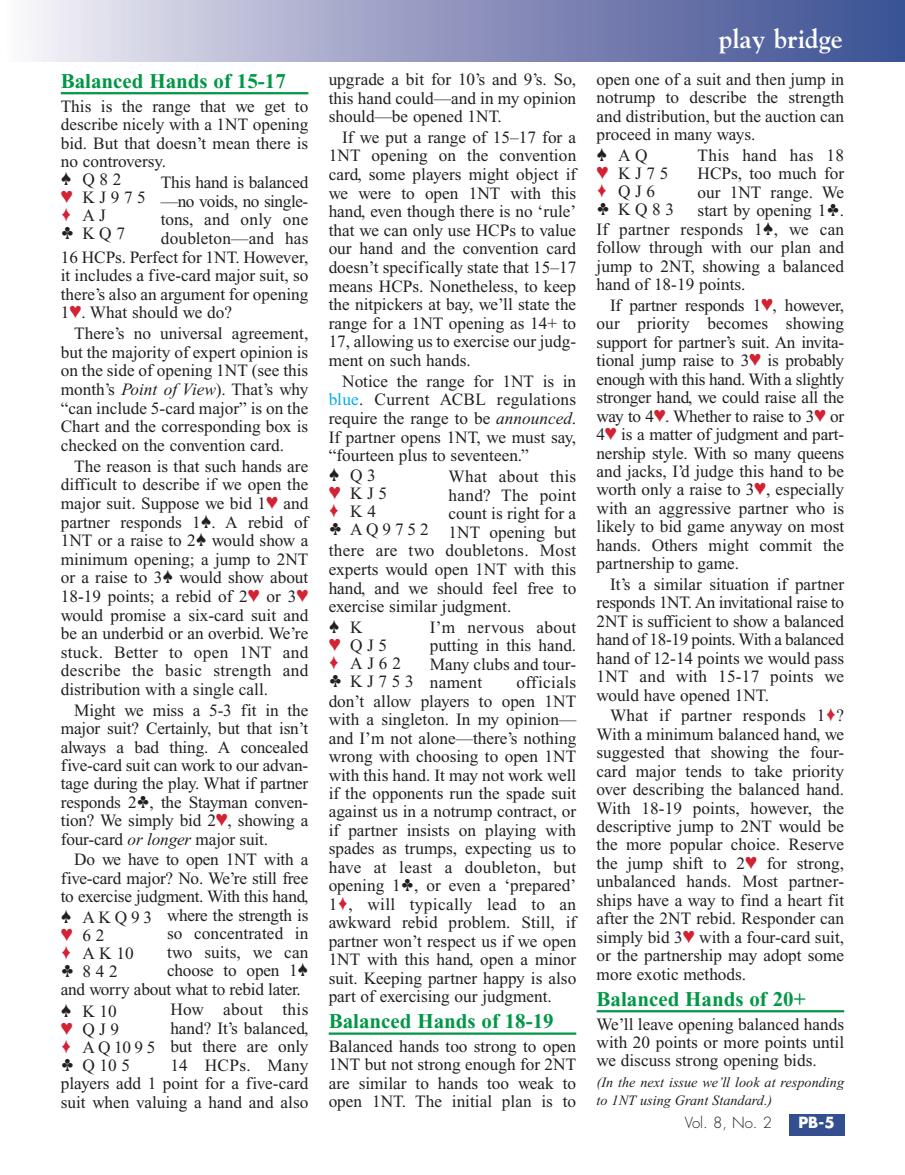
<style>
.page{position:relative;width:905px;height:1175px;background:#fff}
.page>*{position:absolute;margin:0;border:0;box-sizing:border-box;transform-origin:0 0}
.t1{font:700 27px "Goudy";color:#fff}
.t2{font:700 21px "Times New Roman";color:#009746}
.t3{font:17.25px/18.5px "Times New Roman";color:#231f20;text-align:justify}
.t4{font:17.25px "Times New Roman";letter-spacing:.02em;color:#231f20}
.t5{font:17.25px "Times New Roman";letter-spacing:-.025em;color:#231f20}
.t6{font:300 15px "Futura";color:#231f20}
.t7{font:700 15px "Futura";color:#fff}
.t8{font:italic 14.25px/18px "Times New Roman";color:#231f20}
.s1{color:#d22233}
.s2{font-style:italic}
.s3{color:#00aeef}
</style>
<div class="page">
<hr style="left:61px;top:92px;width:247px;height:2px;background:#009746">
<hr style="left:329px;top:1032px;width:247px;height:2px;background:#009746">
<hr style="left:596px;top:1010px;width:248px;height:2px;background:#009746">
<div style="left:788px;top:1114px;width:56px;height:21px;background:#334f90"></div>
<div style="left:2px;top:0;width:902px;height:64px;background:linear-gradient(to right,#fff,#fff)"></div>
<div style="left:2px;top:0;width:902px;height:61px;background:linear-gradient(to right,#f4eff6,#36498e)"></div>
<p class="t2" style="left:61px;top:73px;width:226px">Balanced Hands of 15-17</p>
<p class="t3" style="left:61px;top:98px;width:249px">This is the range that we get to describe nicely with a 1NT opening bid. But that doesn’t mean there is no controversy.</p>
<p class="t3" style="left:161px;top:175px;width:149px">This hand is balanced</p>
<p class="t5" style="left:161px;top:195px;width:149px">—no voids, no single-</p>
<p class="t3" style="left:161px;top:212px;width:149px">tons, and only one</p>
<p class="t3" style="left:161px;top:231px;width:149px">doubleton—and has</p>
<p class="t3" style="left:61px;top:249px;width:249px">16 HCPs. Perfect for 1NT. However,</p>
<p class="t3" style="left:61px;top:268px;width:249px">it includes a five-card major suit, so</p>
<p class="t3" style="left:61px;top:286px;width:249px">there’s also an argument for opening</p>
<p class="t3" style="left:61px;top:305px;width:173px">1<span class="s1">♥</span>. What should we do?</p>
<p class="t3" style="left:61px;top:326px;width:249px;text-indent:13px">There’s no universal agreement, but the majority of expert opinion is on the side of opening 1NT (see this month’s <span class="s2">Point of View</span>). That’s why “can include 5-card major” is on the Chart and the corresponding box is checked on the convention card.</p>
<p class="t3" style="left:61px;top:458px;width:249px;text-indent:13px">The reason is that such hands are difficult to describe if we open the major suit. Suppose we bid 1<span class="s1">♥</span> and partner responds 1♠. A rebid of 1NT or a raise to 2♠ would show a minimum opening; a jump to 2NT or a raise to 3♠ would show about 18-19 points; a rebid of 2<span class="s1">♥</span> or 3<span class="s1">♥ </span>would promise a six-card suit and be an underbid or an overbid. We’re stuck. Better to open 1NT and describe the basic strength and distribution with a single call.</p>
<p class="t3" style="left:61px;top:702px;width:249px;text-indent:13px">Might we miss a 5-3 fit in the major suit? Certainly, but that isn’t always a bad thing. A concealed five-card suit can work to our advan&shy;tage during the play. What if partner responds 2♣, the Stayman conven&shy;tion? We simply bid 2<span class="s1">♥</span>, showing a four-card <span class="s2">or longer</span> major suit.</p>
<p class="t3" style="left:74px;top:852px;width:235px">Do we have to open 1NT with a</p>
<p class="t3" style="left:61px;top:870px;width:249px">five-card major? No. We’re still free</p>
<p class="t3" style="left:61px;top:889px;width:249px">to exercise judgment. With this hand,</p>
<p class="t3" style="left:167px;top:907px;width:143px">where the strength is</p>
<p class="t3" style="left:167px;top:925px;width:143px">so concentrated in</p>
<p class="t3" style="left:167px;top:944px;width:143px">two suits, we can</p>
<p class="t3" style="left:167px;top:962px;width:143px">choose to open 1♠</p>
<p class="t3" style="left:61px;top:981px;width:242px">and worry about what to rebid later.</p>
<p class="t3" style="left:61px;top:1001px;width:249px;text-align:right">How about this<br>hand? It’s balanced,<br>but there are only<br>14 HCPs. Many<br>players add 1 point for a five-card suit when valuing a hand and also</p>
<p class="t3" style="left:61px;top:172px;width:87px;line-height:18px;text-align:left">♠ Q 8 2<br><span class="s1">♥</span> K J 9 7 5 <span class="s1">♦</span> AJ<br>♣ KQ 7</p>
<p class="t3" style="left:61px;top:909px;width:93px;line-height:18px;text-align:left">♠ AKQ 9 3 <span class="s1">♥</span> 6 2<br><span class="s1">♦</span> AK 10<br>♣ 8 4 2</p>
<p class="t3" style="left:61px;top:1003px;width:96px;line-height:18px;text-align:left">♠ K 10<br><span class="s1">♥</span> QJ 9<br><span class="s1">♦</span> AQ 10 9 5 ♣ Q 10 5</p>
<p class="t3" style="left:329px;top:72px;width:249px">upgrade a bit for 10’s and 9’s. So, this hand could—and in my opinion should—be opened 1NT.</p>
<p class="t3" style="left:329px;top:129px;width:249px;text-indent:13px">If we put a range of 15–17 for a 1NT opening on the convention card, some players might object if we were to open 1NT with this hand, even though there is no ‘rule’ that we can only use HCPs to value our hand and the convention card doesn’t specifically state that 15–17 means HCPs. Nonetheless, to keep the nitpickers at bay, we’ll state the range for a 1NT opening as 14+ to 17, allowing us to exercise our judg&shy;ment on such hands.</p>
<p class="t3" style="left:329px;top:373px;width:249px;text-indent:13px">Notice the range for 1NT is in <span class="s3">blue</span>. Current ACBL regulations require the range to be <span class="s2">announced</span>.<br>If partner opens 1NT, we must say, “fourteen plus to seventeen.”</p>
<p class="t4" style="left:448px;top:470px;width:129px">What about this</p>
<p class="t3" style="left:448px;top:487px;width:129px">hand? The point</p>
<p class="t3" style="left:448px;top:506px;width:129px">count is right for a</p>
<p class="t3" style="left:448px;top:524px;width:129px">1NT opening but</p>
<p class="t4" style="left:329px;top:544px;width:249px">there are two doubletons. Most</p>
<p class="t3" style="left:329px;top:561px;width:249px">experts would open 1NT with this</p>
<p class="t3" style="left:329px;top:580px;width:249px">hand, and we should feel free to</p>
<p class="t3" style="left:329px;top:599px;width:184px">exercise similar judgment.</p>
<p class="t3" style="left:429px;top:619px;width:148px">I’m nervous about putting in this hand.<br>Many clubs and tour&shy;nament</p>
<p class="t3" style="left:329px;top:468px;width:101px;line-height:18px;text-align:left">♠ Q3<br><span class="s1">♥</span> KJ 5<br><span class="s1">♦</span> K 4<br>♣ AQ 9 7 5 2</p>
<p class="t3" style="left:329px;top:619px;width:87px;line-height:18px;text-align:left">♠ K<br><span class="s1">♥</span> QJ 5<br><span class="s1">♦</span> A J 6 2 ♣ KJ 7 5 3</p>
<p class="t3" style="left:329px;top:675px;width:249px;text-indent:188px">officials don’t allow players to open 1NT with a singleton. In my opinion— and I’m not alone—there’s nothing wrong with choosing to open 1NT with this hand. It may not work well if the opponents run the spade suit against us in a notrump contract, or if partner insists on playing with spades as trumps, expecting us to have at least a doubleton, but opening 1♣, or even a ‘prepared’ 1<span class="s1">♦</span>, will typically lead to an awkward rebid problem. Still, if partner won’t respect us if we open 1NT with this hand, open a minor suit. Keeping partner happy is also part of exercising our judgment.</p>
<p class="t2" style="left:329px;top:1013px;width:226px">Balanced Hands of 18-19</p>
<p class="t3" style="left:329px;top:1038px;width:249px">Balanced hands too strong to open 1NT but not strong enough for 2NT are similar to hands too weak to open 1NT. The initial plan is to</p>
<h1 class="t1" style="left:719px;top:28px;width:125px">play bridge</h1>
<p class="t3" style="left:596px;top:72px;width:249px">open one of a suit and then jump in notrump to describe the strength and distribution, but the auction can proceed in many ways.</p>
<p class="t4" style="left:697px;top:149px;width:148px">This hand has 18</p>
<p class="t3" style="left:697px;top:166px;width:148px">HCPs, too much for</p>
<p class="t3" style="left:697px;top:184px;width:148px">our 1NT range. We</p>
<p class="t3" style="left:697px;top:203px;width:148px">start by opening 1♣.</p>
<p class="t3" style="left:596px;top:221px;width:249px">If partner responds 1♠, we can</p>
<p class="t3" style="left:596px;top:240px;width:249px">follow through with our plan and</p>
<p class="t3" style="left:596px;top:258px;width:249px">jump to 2NT, showing a balanced</p>
<p class="t3" style="left:596px;top:277px;width:150px">hand of 18-19 points.</p>
<p class="t3" style="left:596px;top:297px;width:249px;text-indent:13px">If partner responds 1<span class="s1">♥</span>, however, our priority becomes showing support for partner’s suit. An invita&shy;tional jump raise to 3<span class="s1">♥</span> is probably enough with this hand. With a slightly stronger hand, we could raise all the way to 4<span class="s1">♥</span>. Whether to raise to 3<span class="s1">♥</span> or 4<span class="s1">♥</span> is a matter of judgment and part&shy;nership style. With so many queens and jacks, I’d judge this hand to be worth only a raise to 3<span class="s1">♥</span>, especially with an aggressive partner who is likely to bid game anyway on most hands. Others might commit the partnership to game.</p>
<p class="t3" style="left:596px;top:576px;width:249px;text-indent:13px">It’s a similar situation if partner responds 1NT. An invitational raise to 2NT is sufficient to show a balanced hand of 18-19 points. With a balanced hand of 12-14 points we would pass 1NT and with 15-17 points we would have opened 1NT.</p>
<p class="t3" style="left:596px;top:708px;width:249px;text-indent:13px">What if partner responds 1<span class="s1">♦</span>?<br>With a minimum balanced hand, we suggested that showing the four&shy;card major tends to take priority over describing the balanced hand.<br>With 18-19 points, however, the descriptive jump to 2NT would be the more popular choice. Reserve the jump shift to 2<span class="s1">♥</span> for strong, unbalanced hands. Most partner&shy;ships have a way to find a heart fit after the 2NT rebid. Responder can simply bid 3<span class="s1">♥</span> with a four-card suit, or the partnership may adopt some more exotic methods.</p>
<p class="t2" style="left:596px;top:991px;width:210px">Balanced Hands of 20+</p>
<p class="t3" style="left:596px;top:1016px;width:249px">We’ll leave opening balanced hands with 20 points or more points until we discuss strong opening bids.</p>
<p class="t8" style="left:596px;top:1074px;width:249px">(In the next issue we’ll look at responding to 1NT using Grant Standard.)</p>
<p class="t6" style="left:685px;top:1115px;width:89px">Vol. 8, No. 2</p>
<p class="t7" style="left:798px;top:1115px;width:38px">PB-5</p>
<p class="t3" style="left:596px;top:148px;width:79px;line-height:18px;text-align:left">♠ AQ<br><span class="s1">♥</span> KJ 7 5 <span class="s1">♦</span> QJ 6<br>♣ KQ 8 3</p>
</div>
